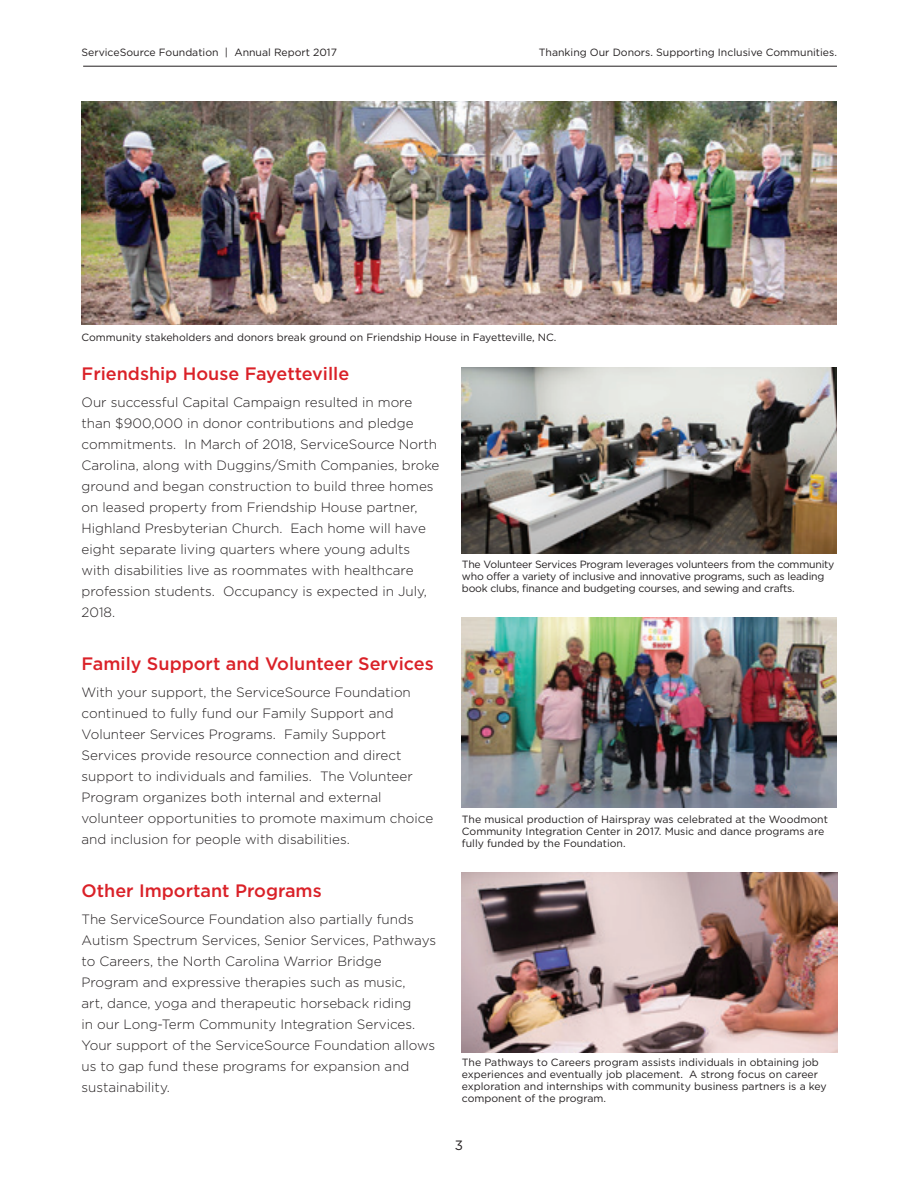
<style>
.page{position:relative;width:918px;height:1188px;background:#fff}
.page>*{position:absolute;margin:0;border:0;box-sizing:border-box;transform-origin:0 0}
.t1{font:500 18px "Gotham";color:#da2128}
.t2{font:300 13.5px/21px "Gotham";color:#231f20}
.t3{font:13.5px "Gotham";color:#231f20}
.t4{font:10.5px/12px "Gotham";color:#231f20}
.t5{font:10.5px/12px "Gotham";letter-spacing:-.02em;color:#231f20}
</style>
<div class="page">
<hr style="left:83px;top:66px;width:754px;height:1px;background:#231f20">
<img style="left:462px;top:872px;width:375px;height:181px">
<img style="left:462px;top:367px;width:375px;height:186px">
<img style="left:462px;top:617px;width:375px;height:190px">
<img style="left:82px;top:102px;width:755px;height:222px">
<p class="t4" style="left:82px;top:46px;width:257px">ServiceSource Foundation | Annual Report 2017</p>
<p class="t4" style="left:539px;top:46px;width:300px">Thanking Our Donors. Supporting Inclusive Communities.</p>
<p class="t4" style="left:82px;top:331px;width:476px">Community stakeholders and donors break ground on Friendship House in Fayetteville, NC.</p>
<h1 class="t1" style="left:82px;top:364px;width:269px">Friendship House Fayetteville</h1>
<p class="t2" style="left:82px;top:391px;width:359px">Our successful Capital Campaign resulted in more than $900,000 in donor contributions and pledge commitments. In March of 2018, ServiceSource North Carolina, along with Duggins/Smith Companies, broke ground and began construction to build three homes on leased property from Friendship House partner, Highland Presbyterian Church. Each home will have eight separate living quarters where young adults with disabilities live as roommates with healthcare profession students. Occupancy is expected in July, 2018.</p>
<p class="t5" style="left:462px;top:558px;width:374px">The Volunteer Services Program leverages volunteers from the community who offer a variety of inclusive and innovative programs, such as leading book clubs, finance and budgeting courses, and sewing and crafts.</p>
<h1 class="t1" style="left:82px;top:654px;width:354px">Family Support and Volunteer Services</h1>
<p class="t2" style="left:82px;top:681px;width:353px">With your support, the ServiceSource Foundation continued to fully fund our Family Support and Volunteer Services Programs. Family Support Services provide resource connection and direct support to individuals and families. The Volunteer Program organizes both internal and external volunteer opportunities to promote maximum choice and inclusion for people with disabilities.</p>
<h1 class="t1" style="left:82px;top:881px;width:242px">Other Important Programs</h1>
<p class="t2" style="left:82px;top:908px;width:356px">The ServiceSource Foundation also partially funds Autism Spectrum Services, Senior Services, Pathways to Careers, the North Carolina Warrior Bridge Program and expressive therapies such as music,<br>art, dance, yoga and therapeutic horseback riding<br>in our Long-Term Community Integration Services.<br>Your support of the ServiceSource Foundation allows us to gap fund these programs for expansion and sustainability.</p>
<p class="t4" style="left:462px;top:813px;width:367px">The musical production of Hairspray was celebrated at the Woodmont<br>Community Integration Center in 2017. Music and dance programs are fully funded by the Foundation.</p>
<p class="t4" style="left:462px;top:1056px;width:366px">The Pathways to Careers program assists individuals in obtaining job experiences and eventually job placement. A strong focus on career exploration and internships with community business partners is a key component of the program.</p>
<p class="t3" style="left:455px;top:1137px;width:10px">3</p>
</div>
